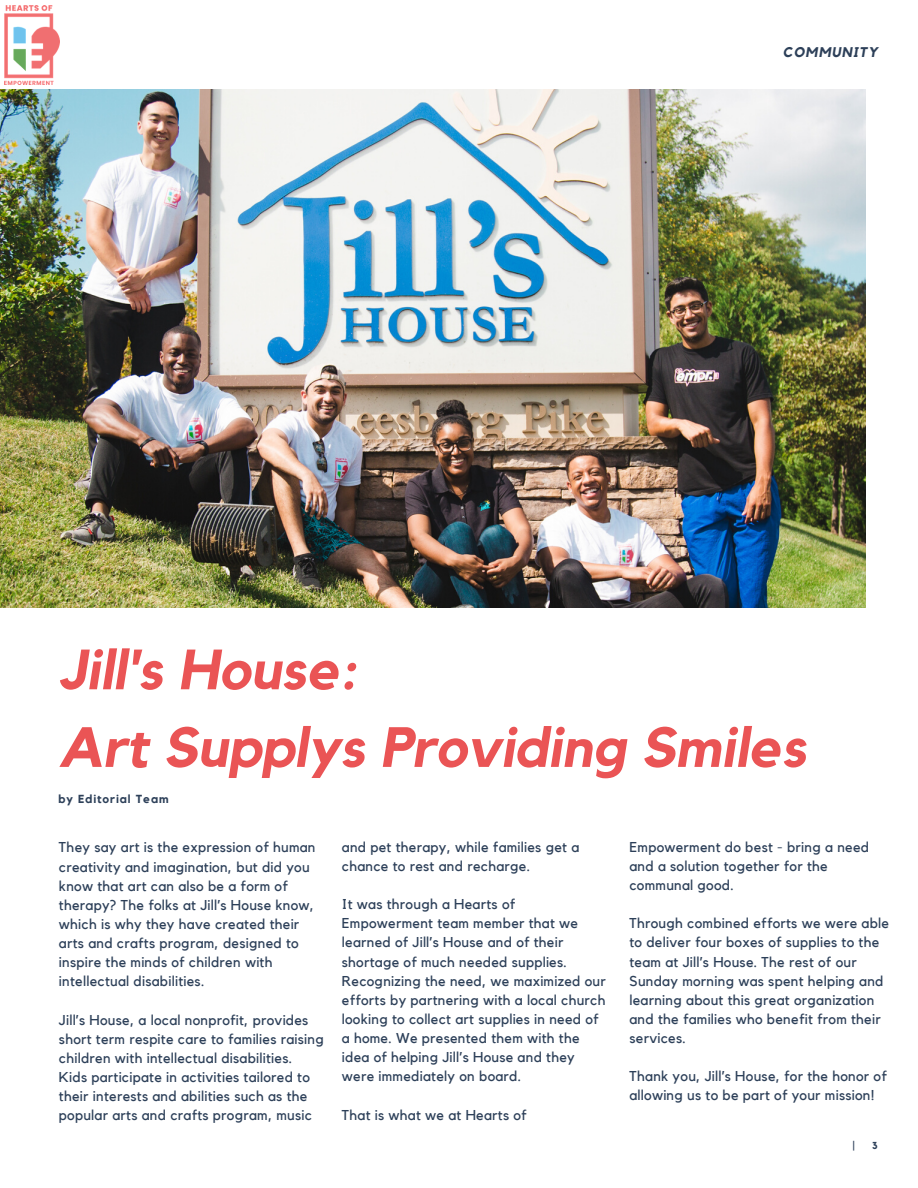
<style>
.page{position:relative;width:918px;height:1188px;background:#fff}
.page>*{position:absolute;margin:0;border:0;box-sizing:border-box;transform-origin:0 0}
.t1{font:italic 700 55.95px/77.7px "Kollektif";color:#ea5455}
.t2{font:14.25px/19.2px "Kollektif";letter-spacing:.02em;color:#2d4059}
.t3{font:italic 700 13.95px "Kollektif";letter-spacing:.08em;color:#2d4059}
.t4{font:700 11.7px "Kollektif";letter-spacing:.08em;color:#2d4059}
.t5{font:700 10.05px "Kollektif";color:#2d4059}
</style>
<div class="page">
<img style="left:0;top:90px;width:866px;height:517px">
<img style="left:4px;top:5px;width:55px;height:79px">
<p class="t3" style="left:783px;top:46px;width:97px">COMMUNITY</p>
<h1 class="t1" style="left:58px;top:633px;width:749px">Jill's House:<br>Art Supplys Providing Smiles</h1>
<p class="t4" style="left:58px;top:794px;width:112px">by Editorial Team</p>
<p class="t2" style="left:59px;top:838px;width:258px">They say art is the expression of human creativity and imagination, but did you know that art can also be a form of therapy? The folks at Jill’s House know, which is why they have created their arts and crafts program, designed to inspire the minds of children with intellectual disabilities.</p>
<p class="t2" style="left:59px;top:1011px;width:266px">Jill’s House, a local nonprofit, provides short term respite care to families raising children with intellectual disabilities.<br>Kids participate in activities tailored to their interests and abilities such as the popular arts and crafts program, music</p>
<p class="t2" style="left:342px;top:838px;width:239px">and pet therapy, while families get a chance to rest and recharge.</p>
<p class="t2" style="left:342px;top:895px;width:266px">It was through a Hearts of Empowerment team member that we learned of Jill’s House and of their shortage of much needed supplies.<br>Recognizing the need, we maximized our efforts by partnering with a local church looking to collect art supplies in need of a home. We presented them with the idea of helping Jill’s House and they were immediately on board.</p>
<p class="t2" style="left:342px;top:1106px;width:186px">That is what we at Hearts of</p>
<p class="t2" style="left:629px;top:838px;width:241px">Empowerment do best - bring a need and a solution together for the communal good.</p>
<p class="t2" style="left:629px;top:914px;width:261px">Through combined efforts we were able to deliver four boxes of supplies to the team at Jill’s House. The rest of our Sunday morning was spent helping and learning about this great organization and the families who benefit from their services.</p>
<p class="t2" style="left:629px;top:1067px;width:259px">Thank you, Jill’s House, for the honor of allowing us to be part of your mission!</p>
<p class="t5" style="left:853px;top:1141px;width:3px">|</p>
<p class="t5" style="left:872px;top:1141px;width:7px">3</p>
</div>
